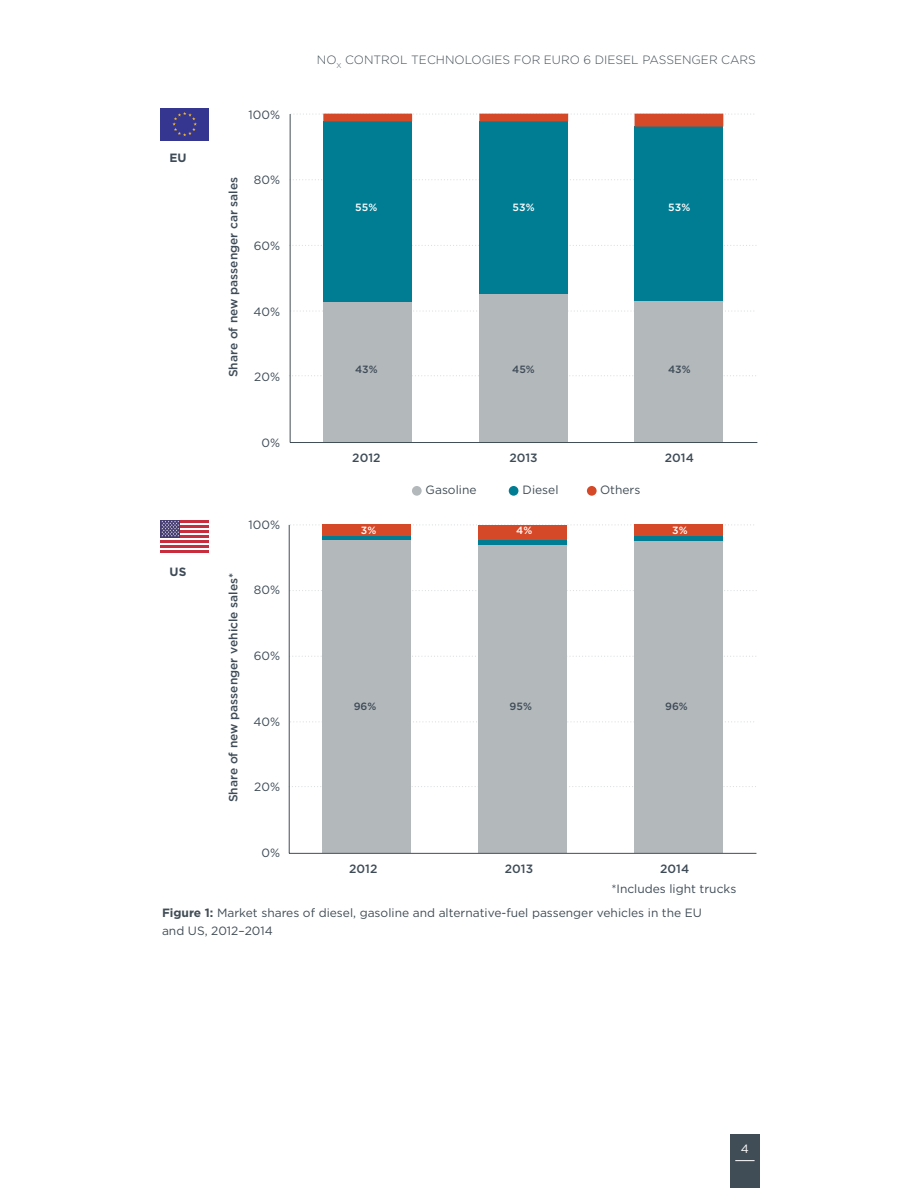
<style>
.page{position:relative;width:918px;height:1188px;background:#fff}
.page>*{position:absolute;margin:0;border:0;box-sizing:border-box;transform-origin:0 0}
.t1{font:12px/23.9px "Gotham";color:#414d56}
.t2{font:500 12px "Gotham";color:#3e4b57}
.t3{font:300 12px "Gotham";color:#414d56}
.t4{font:12px "Gotham";color:#3e4b57}
.t5{font:700 12px "Gotham";color:#3e4b57}
.t6{font:12px "Gotham";color:#fff}
.t7{font:500 10.5px "Gotham";color:#3e4b57}
.t8{font:500 10.5px "Gotham";color:#fff}
.s1{color:#3e4b57}
.s2{font-weight:700}
</style>
<div class="page">
<div style="left:730px;top:1134px;width:30px;height:54px;background:#414d56"></div>
<svg style="left:735px;top:1160px;width:20px;height:1px"></svg>
<svg style="left:293px;top:179px;width:464px;height:1px"></svg>
<svg style="left:292px;top:245px;width:465px;height:1px"></svg>
<svg style="left:293px;top:310px;width:461px;height:2px"></svg>
<svg style="left:289px;top:375px;width:467px;height:1px"></svg>
<svg style="left:290px;top:590px;width:467px;height:1px"></svg>
<svg style="left:292px;top:656px;width:464px;height:1px"></svg>
<svg style="left:293px;top:721px;width:461px;height:1px"></svg>
<svg style="left:292px;top:786px;width:464px;height:1px"></svg>
<svg style="left:293px;top:524px;width:461px;height:1px"></svg>
<div style="left:635px;top:301px;width:88px;height:141px;background:#b3b8bb"></div>
<div style="left:479px;top:294px;width:89px;height:148px;background:#b3b8bb"></div>
<div style="left:323px;top:302px;width:89px;height:140px;background:#b3b8bb"></div>
<div style="left:635px;top:127px;width:88px;height:174px;background:#007d93"></div>
<div style="left:479px;top:121px;width:89px;height:173px;background:#007d93"></div>
<div style="left:323px;top:121px;width:89px;height:181px;background:#007d93"></div>
<svg style="left:293px;top:113px;width:461px;height:14px"></svg>
<hr style="left:290px;top:114px;width:1px;height:329px;background:#414d56">
<hr style="left:290px;top:442px;width:467px;height:1px;background:#414d56">
<div style="left:509px;top:486px;width:9px;height:10px;background:#007d93;border-radius:50%"></div>
<div style="left:412px;top:486px;width:10px;height:10px;background:#b3b8bb;border-radius:50%"></div>
<div style="left:587px;top:486px;width:10px;height:10px;background:#d54929;border-radius:50%"></div>
<div style="left:634px;top:540px;width:89px;height:313px;background:#b3b8bb"></div>
<div style="left:478px;top:544px;width:89px;height:309px;background:#b3b8bb"></div>
<div style="left:322px;top:540px;width:89px;height:313px;background:#b3b8bb"></div>
<hr style="left:322px;top:536px;width:89px;height:4px;background:#007d93">
<div style="left:634px;top:525px;width:89px;height:11px;background:#d54929"></div>
<div style="left:478px;top:525px;width:89px;height:15px;background:#d54929"></div>
<div style="left:322px;top:525px;width:89px;height:11px;background:#d54929"></div>
<hr style="left:289px;top:525px;width:1px;height:328px;background:#414d56">
<hr style="left:289px;top:853px;width:467px;height:1px;background:#414d56">
<hr style="left:478px;top:540px;width:89px;height:4px;background:#007d93">
<hr style="left:634px;top:536px;width:89px;height:4px;background:#007d93">
<div style="left:161px;top:108px;width:48px;height:33px;background:#343690"></div>
<svg style="left:172px;top:112px;width:25px;height:24px"></svg>
<svg style="left:161px;top:522px;width:48px;height:21px"></svg>
<hr style="left:161px;top:520px;width:48px;height:2px;background:#c82d3d">
<hr style="left:161px;top:525px;width:48px;height:2px;background:#c82d3d">
<hr style="left:161px;top:530px;width:48px;height:2px;background:#c82d3d">
<hr style="left:161px;top:535px;width:48px;height:2px;background:#c82d3d">
<hr style="left:161px;top:540px;width:48px;height:2px;background:#c82d3d">
<hr style="left:161px;top:545px;width:48px;height:3px;background:#c82d3d">
<hr style="left:161px;top:550px;width:48px;height:3px;background:#c82d3d">
<div style="left:161px;top:520px;width:19px;height:17px;background:#453d71"></div>
<svg style="left:162px;top:521px;width:17px;height:16px"></svg>
<p class="t5" style="left:169px;top:150px;width:19px">EU</p>
<p class="t5" style="left:170px;top:564px;width:18px">US</p>
<p class="t4" style="left:249px;top:107px;width:33px">100%</p>
<p class="t2" style="left:226px;top:377px;width:202px;rotate:-90deg">Share of new passenger car sales</p>
<p class="t4" style="left:254px;top:172px;width:28px">80%</p>
<p class="t4" style="left:254px;top:238px;width:28px">60%</p>
<p class="t4" style="left:253px;top:304px;width:28px">40%</p>
<p class="t4" style="left:254px;top:369px;width:27px">20%</p>
<p class="t4" style="left:262px;top:435px;width:20px">0%</p>
<p class="t4" style="left:249px;top:517px;width:33px">100%</p>
<p class="t2" style="left:226px;top:802px;width:231px;rotate:-90deg">Share of new passenger vehicle sales*</p>
<p class="t4" style="left:254px;top:583px;width:28px">80%</p>
<p class="t4" style="left:254px;top:648px;width:28px">60%</p>
<p class="t4" style="left:253px;top:714px;width:28px">40%</p>
<p class="t4" style="left:254px;top:779px;width:27px">20%</p>
<p class="t4" style="left:262px;top:845px;width:20px">0%</p>
<p class="t3" style="left:317px;top:52px;width:441px">NO<sub>X</sub> CONTROL TECHNOLOGIES FOR EURO 6 DIESEL PASSENGER CARS</p>
<p class="t8" style="left:355px;top:200px;width:24px">55%</p>
<p class="t8" style="left:512px;top:200px;width:24px">53%</p>
<p class="t8" style="left:668px;top:200px;width:24px">53%</p>
<p class="t7" style="left:355px;top:362px;width:24px">43%</p>
<p class="t7" style="left:512px;top:362px;width:24px">45%</p>
<p class="t7" style="left:668px;top:362px;width:24px">43%</p>
<p class="t2" style="left:352px;top:450px;width:30px">2012</p>
<p class="t2" style="left:509px;top:450px;width:30px">2013</p>
<p class="t2" style="left:665px;top:450px;width:30px">2014</p>
<p class="t1" style="left:426px;top:478px;width:52px">Gasoline</p>
<p class="t1" style="left:523px;top:478px;width:37px">Diesel</p>
<p class="t1" style="left:600px;top:478px;width:42px">Others</p>
<p class="t8" style="left:361px;top:524px;width:17px">3%</p>
<p class="t8" style="left:516px;top:524px;width:18px">4%</p>
<p class="t8" style="left:672px;top:524px;width:17px">3%</p>
<p class="t7" style="left:354px;top:699px;width:24px">96%</p>
<p class="t7" style="left:510px;top:699px;width:24px">95%</p>
<p class="t7" style="left:665px;top:699px;width:24px">96%</p>
<p class="t2" style="left:349px;top:861px;width:30px">2012</p>
<p class="t2" style="left:505px;top:861px;width:30px">2013</p>
<p class="t2" style="left:660px;top:861px;width:30px">2014</p>
<p class="t1" style="left:162px;top:876px;width:576px;text-indent:449px"><span class="s1">*Includes light trucks<br></span><span class="s2">Figure 1:</span> Market shares of diesel, gasoline and alternative-fuel passenger vehicles in the EU</p>
<p class="t1" style="left:162px;top:918px;width:112px">and US, 2012–2014</p>
<p class="t6" style="left:741px;top:1141px;width:10px">4</p>
</div>
